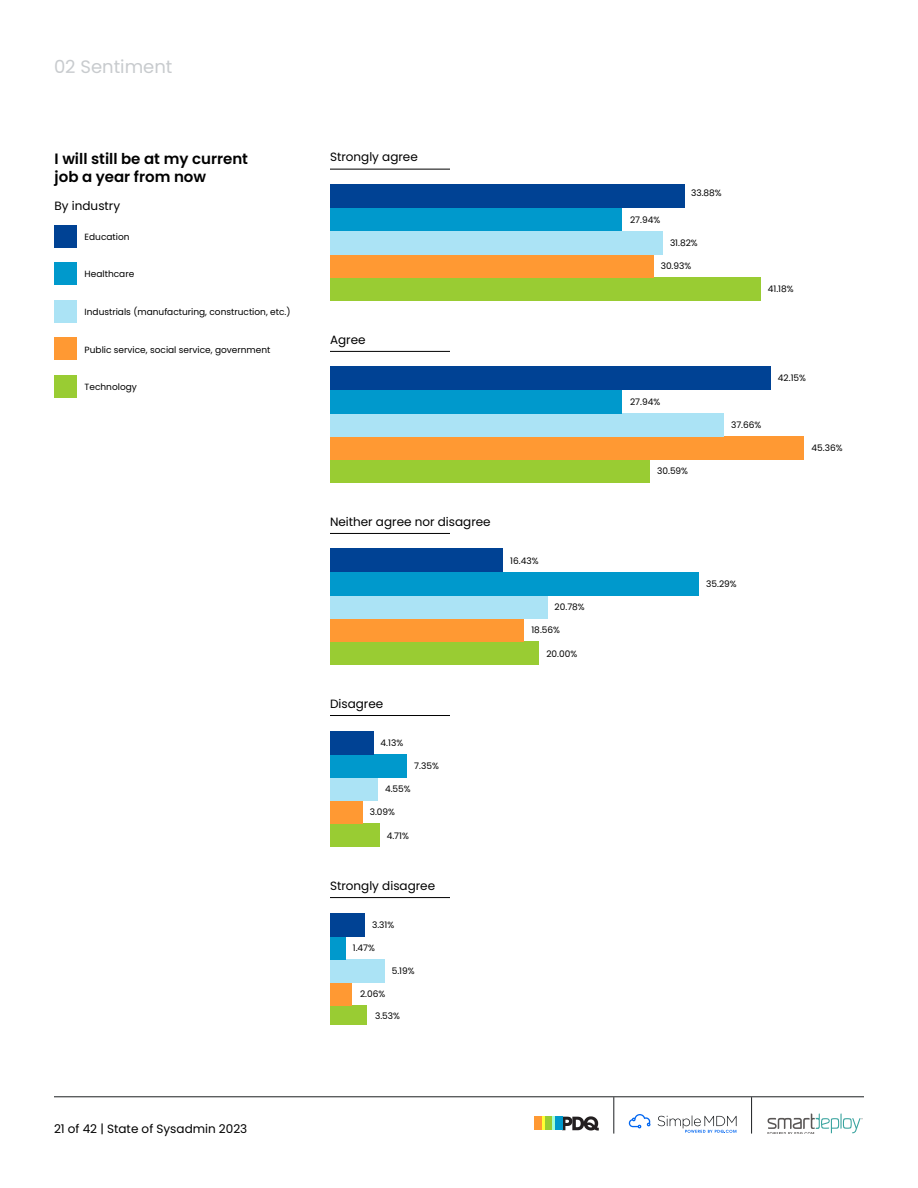
<style>
.page{position:relative;width:918px;height:1188px;background:#fff}
.page>*{position:absolute;margin:0;border:0;box-sizing:border-box;transform-origin:0 0}
.t1{font:18px "Poppins";color:#c8cbce}
.t2{font:600 15px/18px "Poppins";color:#000}
.t3{font:12px "Poppins";color:#000}
.t4{font:9px "Poppins";color:#000}
</style>
<div class="page">
<svg style="left:562px;top:1116px;width:37px;height:15px"></svg>
<div style="left:555px;top:1117px;width:7px;height:13px;background:#09c"></div>
<svg style="left:552px;top:1117px;width:3px;height:13px"></svg>
<div style="left:545px;top:1117px;width:7px;height:13px;background:#9c3"></div>
<svg style="left:541px;top:1117px;width:4px;height:13px"></svg>
<div style="left:534px;top:1117px;width:7px;height:13px;background:#f93"></div>
<hr style="left:54px;top:1096px;width:810px;height:1px;background:#1c1f21">
<svg style="left:658px;top:1115px;width:79px;height:18px"></svg>
<svg style="left:629px;top:1114px;width:22px;height:14px"></svg>
<svg style="left:768px;top:1114px;width:95px;height:20px"></svg>
<hr style="left:613px;top:1097px;width:1px;height:37px;background:#1c1f21">
<hr style="left:751px;top:1097px;width:1px;height:37px;background:#1c1f21">
<div style="left:330px;top:460px;width:320px;height:23px;background:#9c3"></div>
<div style="left:330px;top:436px;width:474px;height:24px;background:#f93"></div>
<div style="left:330px;top:413px;width:394px;height:23px;background:#abe3f5"></div>
<div style="left:330px;top:390px;width:292px;height:23px;background:#09c"></div>
<div style="left:330px;top:367px;width:440px;height:23px;background:#004294"></div>
<div style="left:330px;top:642px;width:209px;height:23px;background:#9c3"></div>
<div style="left:330px;top:619px;width:194px;height:23px;background:#f93"></div>
<div style="left:330px;top:595px;width:217px;height:24px;background:#abe3f5"></div>
<div style="left:330px;top:572px;width:369px;height:23px;background:#09c"></div>
<div style="left:330px;top:549px;width:173px;height:23px;background:#004294"></div>
<div style="left:330px;top:824px;width:49px;height:23px;background:#9c3"></div>
<div style="left:330px;top:801px;width:32px;height:23px;background:#f93"></div>
<div style="left:330px;top:777px;width:48px;height:24px;background:#abe3f5"></div>
<div style="left:330px;top:754px;width:77px;height:23px;background:#09c"></div>
<div style="left:330px;top:731px;width:43px;height:23px;background:#004294"></div>
<div style="left:330px;top:1006px;width:37px;height:19px;background:#9c3"></div>
<div style="left:330px;top:983px;width:22px;height:23px;background:#f93"></div>
<div style="left:330px;top:959px;width:54px;height:24px;background:#abe3f5"></div>
<div style="left:330px;top:936px;width:15px;height:23px;background:#09c"></div>
<div style="left:330px;top:913px;width:35px;height:23px;background:#004294"></div>
<div style="left:55px;top:225px;width:22px;height:23px;background:#004294"></div>
<div style="left:55px;top:263px;width:22px;height:22px;background:#09c"></div>
<div style="left:55px;top:300px;width:22px;height:23px;background:#abe3f5"></div>
<div style="left:55px;top:338px;width:22px;height:22px;background:#f93"></div>
<div style="left:55px;top:375px;width:22px;height:23px;background:#9c3"></div>
<div style="left:330px;top:277px;width:430px;height:24px;background:#9c3"></div>
<div style="left:330px;top:254px;width:323px;height:23px;background:#f93"></div>
<div style="left:330px;top:231px;width:333px;height:23px;background:#abe3f5"></div>
<div style="left:330px;top:208px;width:292px;height:23px;background:#09c"></div>
<div style="left:330px;top:185px;width:354px;height:23px;background:#004294"></div>
<hr style="left:330px;top:169px;width:120px;height:1px;background:#000">
<hr style="left:330px;top:351px;width:120px;height:1px;background:#000">
<hr style="left:330px;top:533px;width:120px;height:1px;background:#000">
<hr style="left:330px;top:715px;width:120px;height:1px;background:#000">
<hr style="left:330px;top:897px;width:120px;height:1px;background:#000">
<h1 class="t1" style="left:54px;top:56px;width:120px">02 Sentiment</h1>
<h2 class="t2" style="left:55px;top:150px;width:195px">I will still be at my current job a year from now</h2>
<h3 class="t3" style="left:55px;top:199px;width:67px">By industry</h3>
<p class="t4" style="left:85px;top:232px;width:47px">Education</p>
<p class="t4" style="left:85px;top:269px;width:51px">Healthcare</p>
<p class="t4" style="left:85px;top:307px;width:207px">Industrials (manufacturing, construction, etc.)</p>
<p class="t4" style="left:85px;top:344px;width:187px">Public service, social service, government</p>
<p class="t4" style="left:85px;top:382px;width:54px">Technology</p>
<h3 class="t3" style="left:330px;top:150px;width:89px">Strongly agree</h3>
<h3 class="t3" style="left:330px;top:332px;width:37px">Agree</h3>
<h3 class="t3" style="left:54px;top:1122px;width:195px">21 of 42 | State of Sysadmin 2023</h3>
<h3 class="t3" style="left:330px;top:514px;width:162px">Neither agree nor disagree</h3>
<h3 class="t3" style="left:330px;top:696px;width:55px">Disagree</h3>
<p class="t4" style="left:381px;top:737px;width:24px">4.13%</p>
<p class="t4" style="left:414px;top:760px;width:26px">7.35%</p>
<p class="t4" style="left:385px;top:784px;width:27px">4.55%</p>
<p class="t4" style="left:370px;top:807px;width:27px">3.09%</p>
<p class="t4" style="left:387px;top:830px;width:24px">4.71%</p>
<h3 class="t3" style="left:330px;top:879px;width:107px">Strongly disagree</h3>
<p class="t4" style="left:372px;top:919px;width:24px">3.31%</p>
<p class="t4" style="left:353px;top:943px;width:24px">1.47%</p>
<p class="t4" style="left:392px;top:966px;width:24px">5.19%</p>
<p class="t4" style="left:360px;top:989px;width:27px">2.06%</p>
<p class="t4" style="left:375px;top:1010px;width:26px">3.53%</p>
<p class="t4" style="left:510px;top:555px;width:30px">16.43%</p>
<p class="t4" style="left:555px;top:602px;width:32px">20.78%</p>
<p class="t4" style="left:531px;top:625px;width:30px">18.56%</p>
<p class="t4" style="left:546px;top:648px;width:32px">20.00%</p>
<p class="t4" style="left:630px;top:214px;width:32px">27.94%</p>
<p class="t4" style="left:691px;top:188px;width:32px">33.88%</p>
<p class="t4" style="left:670px;top:237px;width:29px">31.82%</p>
<p class="t4" style="left:661px;top:261px;width:32px">30.93%</p>
<p class="t4" style="left:630px;top:396px;width:32px">27.94%</p>
<p class="t4" style="left:657px;top:466px;width:32px">30.59%</p>
<p class="t4" style="left:768px;top:284px;width:27px">41.18%</p>
<p class="t4" style="left:731px;top:420px;width:32px">37.66%</p>
<p class="t4" style="left:778px;top:373px;width:30px">42.15%</p>
<p class="t4" style="left:811px;top:443px;width:33px">45.36%</p>
<p class="t4" style="left:706px;top:578px;width:32px">35.29%</p>
</div>
